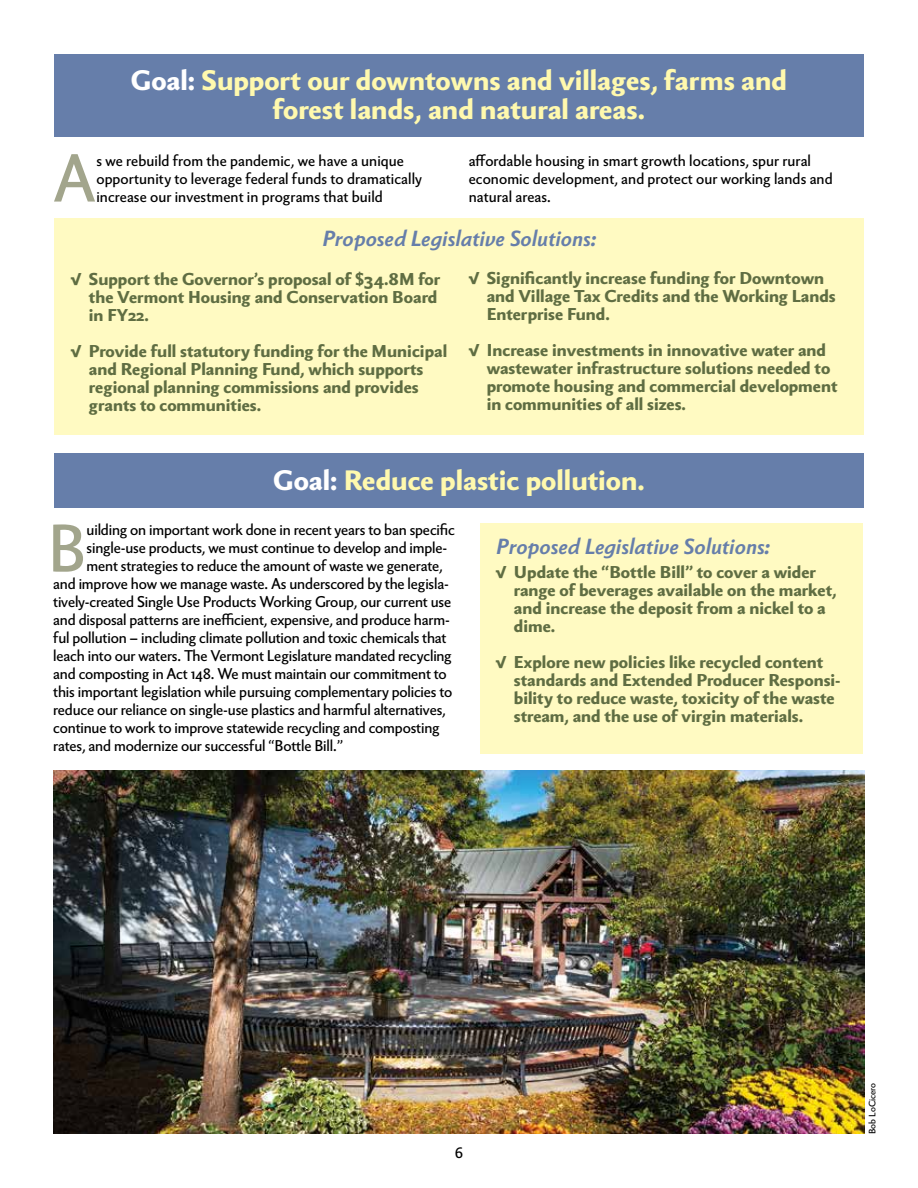
<style>
.page{position:relative;width:918px;height:1188px;background:#fff}
.page>*{position:absolute;margin:0;border:0;box-sizing:border-box;transform-origin:0 0}
.t1{font:64.65px "Berling Nova Sans Pro";color:#a2a58c}
.t2{font:800 27px/28.5px "Berling Nova Sans Pro";color:#fff9ae;text-align:center}
.t3{font:italic 700 21px "Berling Nova Sans Pro";color:#667eaa}
.t4{font:800 16.5px/18px "Berling Nova Sans Pro";color:#5f6d42}
.t5{font:15px/18px "Berling Nova Sans Pro";letter-spacing:-.01em;color:#000}
.t6{font:9px "Berling Nova Sans Pro";color:#000}
.s1{color:#fff}
</style>
<div class="page">
<div style="left:481px;top:524px;width:382px;height:230px;background:#fffac2"></div>
<div style="left:55px;top:218px;width:809px;height:216px;background:#fffac2"></div>
<div style="left:55px;top:54px;width:809px;height:82px;background:#667eaa"></div>
<div style="left:55px;top:453px;width:809px;height:55px;background:#667eaa"></div>
<img style="left:54px;top:770px;width:810px;height:364px">
<h2 class="t2" style="left:131px;top:65px;width:658px"><span class="s1">Goal:</span> Support our downtowns and villages, farms and forest lands, and natural areas.</h2>
<h1 class="t1" style="left:53px;top:131px;width:45px">A</h1>
<p class="t5" style="left:96px;top:150px;width:327px">s we rebuild from the pandemic, we have a unique opportunity to leverage federal funds to dramatically increase our investment in programs that build</p>
<p class="t5" style="left:469px;top:150px;width:366px">affordable housing in smart growth locations, spur rural economic development, and protect our working lands and natural areas.</p>
<h3 class="t3" style="left:322px;top:223px;width:276px">Proposed Legislative Solutions:</h3>
<p class="t4" style="left:89px;top:269px;width:353px;text-indent:-18px">√ Support the Governor’s proposal of $34.8M for the Vermont Housing and Conservation Board in FY22.</p>
<p class="t4" style="left:89px;top:341px;width:360px;text-indent:-18px">√ Provide full statutory funding for the Municipal and Regional Planning Fund, which supports regional planning commissions and provides grants to communities.</p>
<p class="t4" style="left:487px;top:268px;width:351px;text-indent:-18px">√ Significantly increase funding for Downtown and Village Tax Credits and the Working Lands<br>Enterprise Fund.</p>
<p class="t4" style="left:487px;top:340px;width:352px;text-indent:-18px">√ Increase investments in innovative water and wastewater infrastructure solutions needed to promote housing and commercial development in communities of all sizes.</p>
<h2 class="t2" style="left:273px;top:464px;width:373px"><span class="s1">Goal:</span> Reduce plastic pollution.</h2>
<h1 class="t1" style="left:47px;top:500px;width:41px">B</h1>
<p class="t5" style="left:87px;top:520px;width:370px">uilding on important work done in recent years to ban specific</p>
<p class="t5" style="left:87px;top:538px;width:362px">single-use products, we must continue to develop and imple-</p>
<p class="t5" style="left:87px;top:556px;width:358px">ment strategies to reduce the amount of waste we generate,</p>
<p class="t5" style="left:53px;top:574px;width:397px">and improve how we manage waste. As underscored by the legisla-</p>
<p class="t5" style="left:53px;top:592px;width:399px">tively-created Single Use Products Working Group, our current use</p>
<p class="t5" style="left:53px;top:610px;width:398px">and disposal patterns are inefficient, expensive, and produce harm-</p>
<p class="t5" style="left:53px;top:628px;width:395px">ful pollution – including climate pollution and toxic chemicals that</p>
<p class="t5" style="left:53px;top:646px;width:400px">leach into our waters. The Vermont Legislature mandated recycling</p>
<p class="t5" style="left:53px;top:664px;width:395px">and composting in Act 148. We must maintain our commitment to</p>
<p class="t5" style="left:53px;top:682px;width:401px">this important legislation while pursuing complementary policies to</p>
<p class="t5" style="left:53px;top:700px;width:394px">reduce our reliance on single-use plastics and harmful alternatives,</p>
<p class="t5" style="left:53px;top:718px;width:388px">continue to work to improve statewide recycling and composting</p>
<p class="t5" style="left:53px;top:736px;width:291px">rates, and modernize our successful “Bottle Bill.”</p>
<h3 class="t3" style="left:496px;top:531px;width:276px">Proposed Legislative Solutions:</h3>
<p class="t4" style="left:514px;top:562px;width:324px;text-indent:-18px">√ Update the “Bottle Bill” to cover a wider range of beverages available on the market, and increase the deposit from a nickel to a dime.</p>
<p class="t4" style="left:514px;top:652px;width:328px;text-indent:-18px">√ Explore new policies like recycled content standards and Extended Producer Responsi&shy;bility to reduce waste, toxicity of the waste stream, and the use of virgin materials.</p>
<p class="t5" style="left:455px;top:1142px;width:10px">6</p>
<p class="t6" style="left:866px;top:1134px;width:53px;rotate:-90deg">Bob LoCicero</p>
</div>
